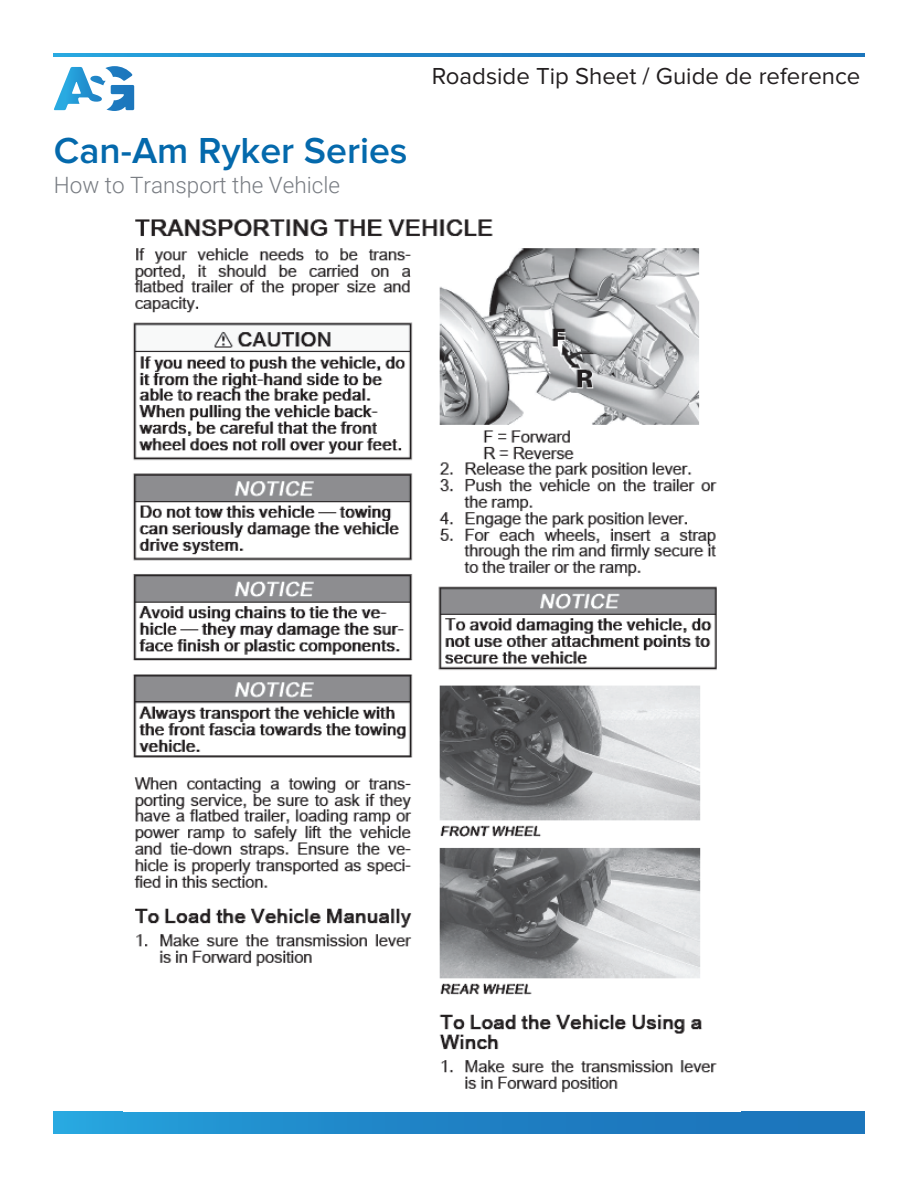
<style>
.page{position:relative;width:918px;height:1188px;background:#fff}
.page>*{position:absolute;margin:0;border:0;box-sizing:border-box;transform-origin:0 0}
.t1{font:600 37.5px "Proxima Nova";color:#0469ac}
.t2{font:24px "Proxima Nova";color:#231f20}
.t3{font:300 22.5px "Roboto";color:#797d83}
</style>
<div class="page">
<svg style="left:54px;top:66px;width:80px;height:45px"></svg>
<svg style="left:54px;top:53px;width:810px;height:4px;background:#1f85c7"></svg>
<div style="left:54px;top:1111px;width:810px;height:22px;background:linear-gradient(to right,#259fda,#1a6db6)"></div>
<img style="left:133px;top:219px;width:584px;height:874px">
<h1 class="t1" style="left:54px;top:129px;width:355px">Can-Am Ryker Series</h1>
<p class="t3" style="left:54px;top:169px;width:288px">How to Transport the Vehicle</p>
<p class="t2" style="left:432px;top:63px;width:430px">Roadside Tip Sheet / Guide de reference</p>
</div>
